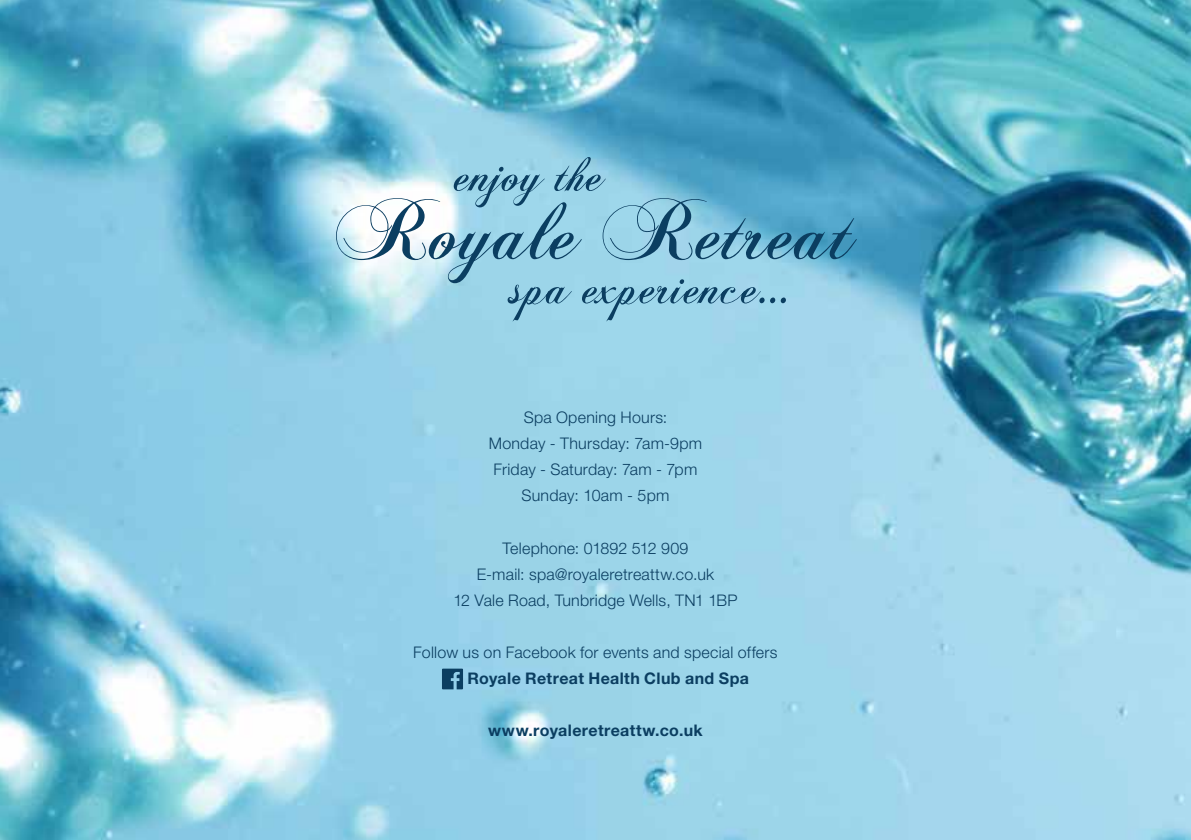
<style>
.page{position:relative;width:1191px;height:840px;background:#fff}
.page>*{position:absolute;margin:0;border:0;box-sizing:border-box;transform-origin:0 0}
.t1{font:84.4px "Chopin Script";letter-spacing:.005em;color:#0b3e61}
.t2{font:300 16px/26px "Helvetica Neue LT Pro";letter-spacing:.015em;color:#0b3e61;text-align:center}
.t3{font:700 16px "Helvetica Neue LT Pro";letter-spacing:.025em;color:#0b3e61}
</style>
<div class="page">
<img style="left:0;top:0;width:1191px;height:839px">
<svg style="left:0;top:30px;width:1191px;height:134px;background:#62b4c9"></svg>
<svg style="left:442px;top:668px;width:21px;height:21px"></svg>
<svg style="left:454px;top:157px;width:152px;height:50px;background:#86bed4"></svg>
<svg style="left:507px;top:279px;width:279px;height:42px;background:#89c0d7"></svg>
<h1 class="t1" style="left:336px;top:179px;width:520px">Royale Retreat</h1>
<p class="t2" style="left:489px;top:404px;width:215px">Spa Opening Hours:<br>Monday - Thursday: 7am-9pm<br>Friday - Saturday: 7am - 7pm<br>Sunday: 10am - 5pm</p>
<p class="t2" style="left:453px;top:534px;width:286px">Telephone: 01892 512 909<br>E-mail: spa@royaleretreattw.co.uk<br>12 Vale Road, Tunbridge Wells, TN1 1BP</p>
<p class="t2" style="left:413px;top:638px;width:366px">Follow us on Facebook for events and special offers</p>
<p class="t3" style="left:467px;top:667px;width:283px">Royale Retreat Health Club and Spa</p>
<p class="t3" style="left:488px;top:719px;width:216px">www.royaleretreattw.co.uk</p>
</div>
